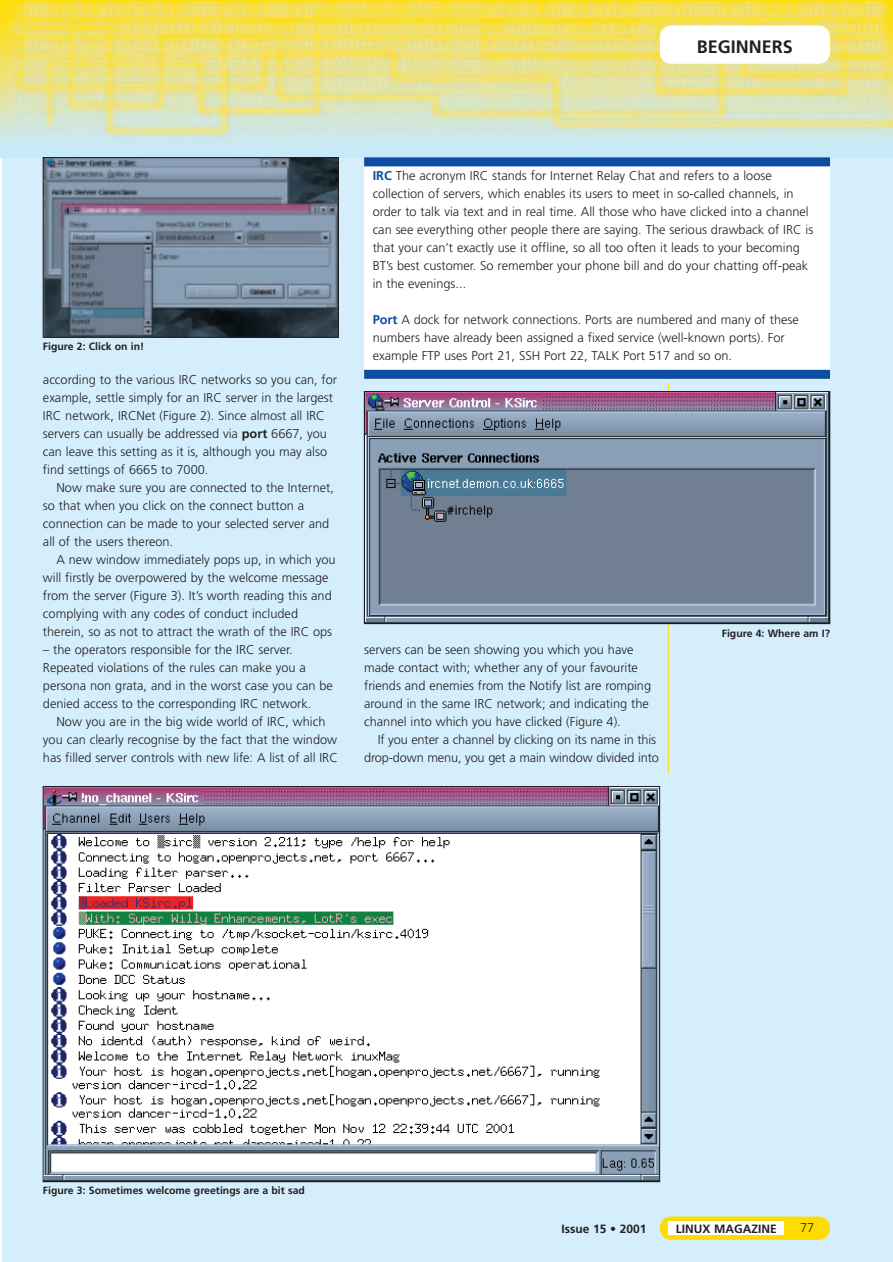
<style>
.page{position:relative;width:893px;height:1262px;background:#fff}
.page>*{position:absolute;margin:0;border:0;box-sizing:border-box;transform-origin:0 0}
.t1{font:700 18px "Frutiger";color:#231f20}
.t2{font:300 12.75px/18px "Frutiger";color:#231f20}
.t3{font:700 12px "Frutiger";color:#231f20}
.t4{font:700 10.5px "Frutiger";color:#231f20}
.s1{font-weight:700}
.s2{font-weight:700;color:#0d4da1}
</style>
<div class="page">
<div style="left:2px;top:147px;width:890px;height:1115px;background:#d4effb"></div>
<div style="left:364px;top:163px;width:466px;height:210px;background:#fff"></div>
<img style="left:1px;top:0;width:891px;height:157px">
<div style="left:659px;top:26px;width:171px;height:38px;background:#fff;border-radius:11px"></div>
<div style="left:659px;top:1216px;width:171px;height:23px;background:#ffdc01;border-radius:11px"></div>
<div style="left:668px;top:1221px;width:116px;height:13px;background:#fff"></div>
<hr style="left:668px;top:383px;width:1px;height:391px;background:#ffdc01">
<div style="left:364px;top:157px;width:466px;height:9px;background:#0d4da1"></div>
<div style="left:364px;top:370px;width:466px;height:9px;background:#0d4da1"></div>
<img style="left:45px;top:159px;width:291px;height:176px">
<div style="left:43px;top:157px;width:295px;height:180px;border:1px solid #231f20"></div>
<img style="left:45px;top:788px;width:612px;height:391px">
<img style="left:366px;top:393px;width:462px;height:229px">
<div style="left:364px;top:391px;width:466px;height:233px;border:1px solid #231f20"></div>
<h1 class="t1" style="left:697px;top:39px;width:97px">BEGINNERS</h1>
<p class="t4" style="left:43px;top:342px;width:103px">Figure 2: Click on in!</p>
<p class="t2" style="left:43px;top:371px;width:296px">according to the various IRC networks so you can, for example, settle simply for an IRC server in the largest IRC network, IRCNet (Figure 2). Since almost all IRC servers can usually be addressed via <span class="s1">port</span> 6667, you can leave this setting as it is, although you may also find settings of 6665 to 7000.</p>
<p class="t2" style="left:43px;top:479px;width:292px;text-indent:13px">Now make sure you are connected to the Internet, so that when you click on the connect button a connection can be made to your selected server and all of the users thereon.</p>
<p class="t2" style="left:43px;top:551px;width:294px;text-indent:13px">A new window immediately pops up, in which you will firstly be overpowered by the welcome message from the server (Figure 3). It’s worth reading this and complying with any codes of conduct included therein, so as not to attract the wrath of the IRC ops</p>
<p class="t2" style="left:43px;top:641px;width:291px">– the operators responsible for the IRC server.<br>Repeated violations of the rules can make you a persona non grata, and in the worst case you can be denied access to the corresponding IRC network.</p>
<p class="t2" style="left:43px;top:713px;width:296px;text-align:center">Now you are in the big wide world of IRC, which<br>you can clearly recognise by the fact that the window has filled server controls with new life: A list of all IRC</p>
<p class="t2" style="left:372px;top:167px;width:442px"><span class="s2">IRC</span> The acronym IRC stands for Internet Relay Chat and refers to a loose collection of servers, which enables its users to meet in so-called channels, in order to talk via text and in real time. All those who have clicked into a channel can see everything other people there are saying. The serious drawback of IRC is that your can’t exactly use it offline, so all too often it leads to your becoming BT’s best customer. So remember your phone bill and do your chatting off-peak in the evenings...</p>
<p class="t2" style="left:372px;top:311px;width:427px"><span class="s2">Port</span> A dock for network connections. Ports are numbered and many of these numbers have already been assigned a fixed service (well-known ports). For example FTP uses Port 21, SSH Port 22, TALK Port 517 and so on.</p>
<p class="t2" style="left:364px;top:641px;width:288px">servers can be seen showing you which you have made contact with; whether any of your favourite friends and enemies from the Notify list are romping around in the same IRC network; and indicating the channel into which you have clicked (Figure 4).</p>
<p class="t2" style="left:364px;top:731px;width:296px;text-align:right">If you enter a channel by clicking on its name in this drop-down menu, you get a main window divided into</p>
<p class="t4" style="left:721px;top:629px;width:110px">Figure 4: Where am I?</p>
<p class="t4" style="left:43px;top:1186px;width:263px">Figure 3: Sometimes welcome greetings are a bit sad</p>
<p class="t3" style="left:561px;top:1223px;width:87px">Issue 15 • 2001</p>
<p class="t3" style="left:675px;top:1223px;width:102px">LINUX MAGAZINE</p>
<p class="t2" style="left:800px;top:1219px;width:16px">77</p>
</div>
